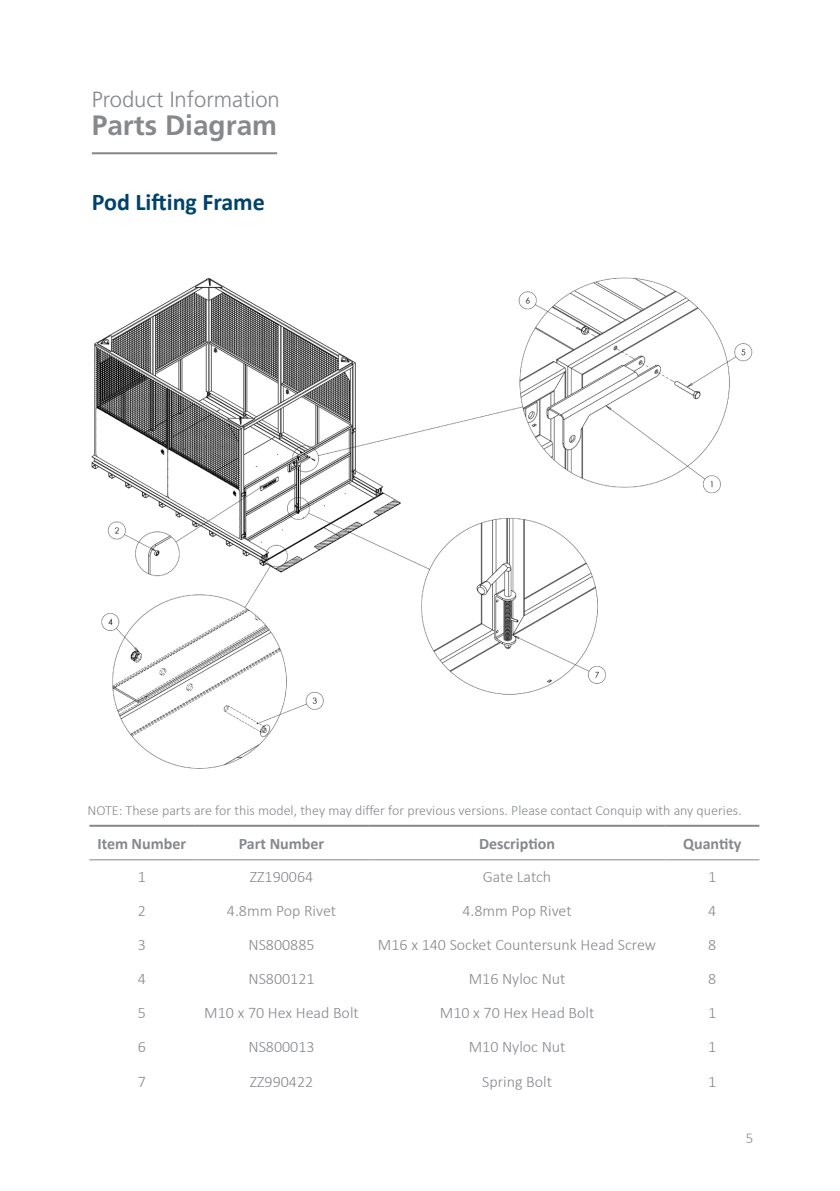
<style>
.page{position:relative;width:840px;height:1191px;background:#fff}
.page>*{position:absolute;margin:0;border:0;box-sizing:border-box;transform-origin:0 0}
.t1{font:700 28px "Frutiger LT Std";color:#86888c}
.t2{font:700 24px "Calibri";color:#00426b}
.t3{font:300 22px "Frutiger LT Std";color:#86888c}
.t4{font:300 16px "Calibri";color:#86888c}
.t5{font:700 16px "Calibri";color:#86888c}
.t6{font:300 15px "Calibri";color:#86888c}
.t7{font:300 14px "Calibri";color:#86888c}
</style>
<div class="page">
<img style="left:92px;top:277px;width:661px;height:491px">
<hr style="left:92px;top:152px;width:185px;height:2px;background:#86888c">
<hr style="left:89px;top:824px;width:105px;height:2px;background:#86888c">
<hr style="left:194px;top:824px;width:175px;height:2px;background:#86888c">
<hr style="left:369px;top:824px;width:295px;height:2px;background:#86888c">
<hr style="left:664px;top:824px;width:95px;height:2px;background:#86888c">
<hr style="left:89px;top:859px;width:105px;height:1px;background:#86888c">
<hr style="left:194px;top:859px;width:175px;height:1px;background:#86888c">
<hr style="left:369px;top:859px;width:295px;height:1px;background:#86888c">
<hr style="left:664px;top:859px;width:95px;height:1px;background:#86888c">
<h3 class="t3" style="left:92px;top:87px;width:189px">Product Information</h3>
<h1 class="t1" style="left:92px;top:109px;width:187px">Parts Diagram</h1>
<h2 class="t2" style="left:92px;top:185px;width:174px">Pod Lifting Frame</h2>
<p class="t7" style="left:87px;top:801px;width:655px">NOTE: These parts are for this model, they may differ for previous versions. Please contact Conquip with any queries.</p>
<p class="t5" style="left:97px;top:832px;width:90px">Item Number</p>
<p class="t5" style="left:238px;top:832px;width:87px">Part Number</p>
<p class="t5" style="left:479px;top:832px;width:77px">Description</p>
<p class="t5" style="left:682px;top:832px;width:60px">Quantity</p>
<p class="t4" style="left:138px;top:867px;width:10px">1</p>
<p class="t4" style="left:249px;top:867px;width:65px">ZZ190064</p>
<p class="t4" style="left:482px;top:867px;width:70px">Gate Latch</p>
<p class="t4" style="left:707px;top:867px;width:10px">1</p>
<p class="t4" style="left:138px;top:901px;width:10px">2</p>
<p class="t4" style="left:227px;top:901px;width:111px">4.8mm Pop Rivet</p>
<p class="t4" style="left:462px;top:901px;width:111px">4.8mm Pop Rivet</p>
<p class="t4" style="left:707px;top:901px;width:10px">4</p>
<p class="t4" style="left:138px;top:935px;width:10px">3</p>
<p class="t4" style="left:248px;top:935px;width:68px">NS800885</p>
<p class="t4" style="left:378px;top:935px;width:279px">M16 x 140 Socket Countersunk Head Screw</p>
<p class="t4" style="left:707px;top:935px;width:10px">8</p>
<p class="t4" style="left:138px;top:969px;width:10px">4</p>
<p class="t4" style="left:248px;top:969px;width:68px">NS800121</p>
<p class="t4" style="left:468px;top:969px;width:98px">M16 Nyloc Nut</p>
<p class="t4" style="left:707px;top:969px;width:10px">8</p>
<p class="t4" style="left:138px;top:1003px;width:10px">5</p>
<p class="t4" style="left:204px;top:1003px;width:156px">M10 x 70 Hex Head Bolt</p>
<p class="t4" style="left:439px;top:1003px;width:156px">M10 x 70 Hex Head Bolt</p>
<p class="t4" style="left:707px;top:1003px;width:10px">1</p>
<p class="t4" style="left:138px;top:1037px;width:10px">6</p>
<p class="t4" style="left:248px;top:1037px;width:68px">NS800013</p>
<p class="t4" style="left:468px;top:1037px;width:98px">M10 Nyloc Nut</p>
<p class="t4" style="left:707px;top:1037px;width:10px">1</p>
<p class="t4" style="left:138px;top:1071px;width:10px">7</p>
<p class="t4" style="left:249px;top:1071px;width:65px">ZZ990422</p>
<p class="t4" style="left:482px;top:1071px;width:71px">Spring Bolt</p>
<p class="t4" style="left:707px;top:1071px;width:10px">1</p>
<p class="t6" style="left:745px;top:1129px;width:9px">5</p>
</div>
